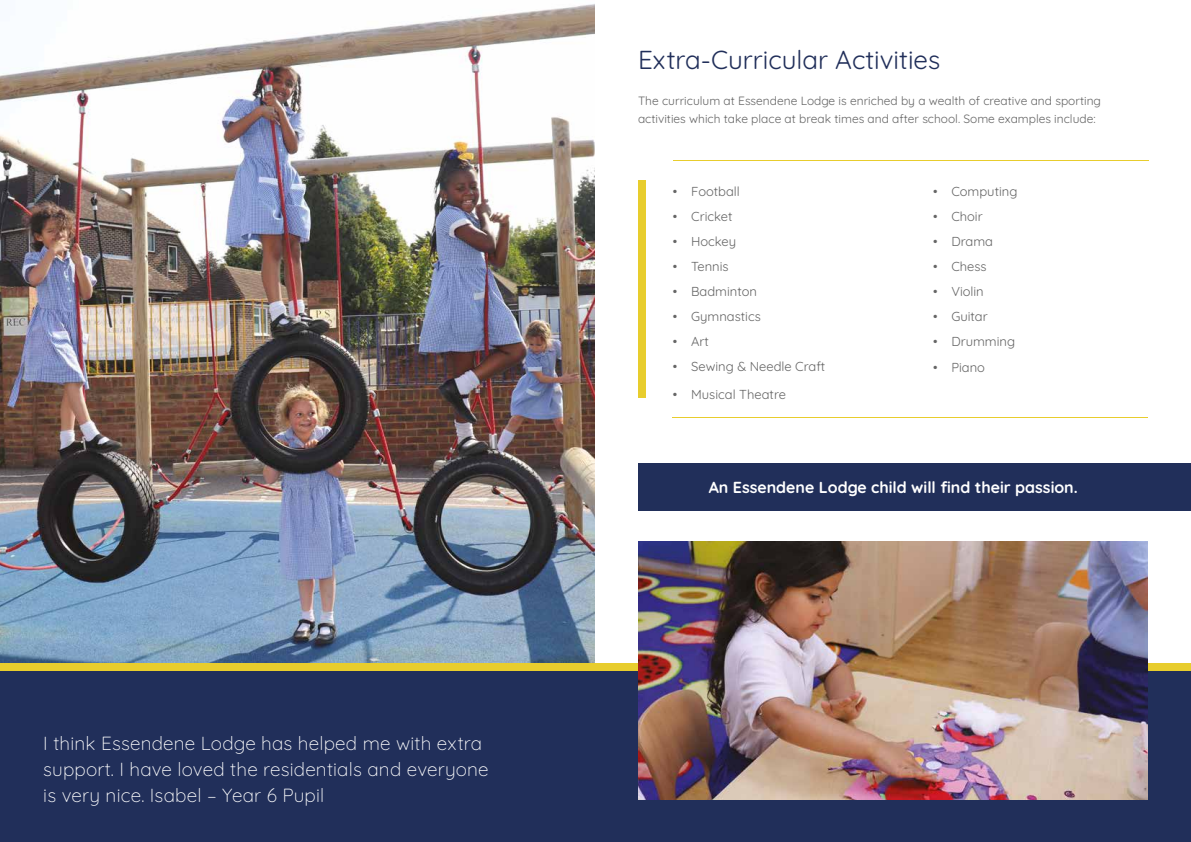
<style>
.page{position:relative;width:1191px;height:842px;background:#fff}
.page>*{position:absolute;margin:0;border:0;box-sizing:border-box;transform-origin:0 0}
.t1{font:300 26px "Quicksand";color:#212f5a}
.t2{font:300 19px/26px "Quicksand";letter-spacing:.01em;color:#fff}
.t3{font:300 16px "Quicksand";color:#fff}
.t4{font:300 13px "Quicksand";color:#666}
.t5{font:300 12px/18px "Quicksand";color:#666}
</style>
<div class="page">
<img style="left:0;top:4px;width:595px;height:659px">
<div style="left:0;top:670px;width:595px;height:172px;background:#212f5a"></div>
<div style="left:0;top:663px;width:595px;height:7px;background:#e8cd2d"></div>
<div style="left:595px;top:670px;width:596px;height:172px;background:#212f5a"></div>
<div style="left:595px;top:663px;width:596px;height:7px;background:#e8cd2d"></div>
<hr style="left:673px;top:160px;width:475px;height:1px;background:#e8cd2d">
<hr style="left:672px;top:417px;width:475px;height:1px;background:#e8cd2d">
<div style="left:638px;top:463px;width:553px;height:48px;background:#212f5a"></div>
<img style="left:639px;top:541px;width:508px;height:258px">
<div style="left:638px;top:180px;width:7px;height:217px;background:#e8cd2d"></div>
<h2 class="t2" style="left:43px;top:729px;width:447px">I think Essendene Lodge has helped me with extra support. I have loved the residentials and everyone is very nice. Isabel – Year 6 Pupil</h2>
<h1 class="t1" style="left:638px;top:39px;width:304px">Extra-Curricular Activities</h1>
<p class="t5" style="left:638px;top:90px;width:464px">The curriculum at Essendene Lodge is enriched by a wealth of creative and sporting activities which take place at break times and after school. Some examples include:</p>
<p class="t4" style="left:673px;top:182px;width:68px">• Football</p>
<p class="t4" style="left:673px;top:207px;width:61px">• Cricket</p>
<p class="t4" style="left:673px;top:232px;width:65px">• Hockey</p>
<p class="t4" style="left:673px;top:257px;width:57px">• Tennis</p>
<p class="t4" style="left:673px;top:282px;width:86px">• Badminton</p>
<p class="t4" style="left:673px;top:307px;width:89px">• Gymnastics</p>
<p class="t4" style="left:673px;top:332px;width:38px">• Art</p>
<p class="t4" style="left:673px;top:357px;width:154px">• Sewing &amp; Needle Craft</p>
<p class="t4" style="left:673px;top:385px;width:115px">• Musical Theatre</p>
<p class="t4" style="left:933px;top:182px;width:86px">• Computing</p>
<p class="t4" style="left:933px;top:207px;width:51px">• Choir</p>
<p class="t4" style="left:933px;top:232px;width:62px">• Drama</p>
<p class="t4" style="left:933px;top:257px;width:55px">• Chess</p>
<p class="t4" style="left:933px;top:282px;width:52px">• Violin</p>
<p class="t4" style="left:933px;top:307px;width:56px">• Guitar</p>
<p class="t4" style="left:933px;top:332px;width:84px">• Drumming</p>
<p class="t4" style="left:933px;top:358px;width:53px">• Piano</p>
<p class="t3" style="left:708px;top:475px;width:371px">An Essendene Lodge child will find their passion.</p>
</div>
